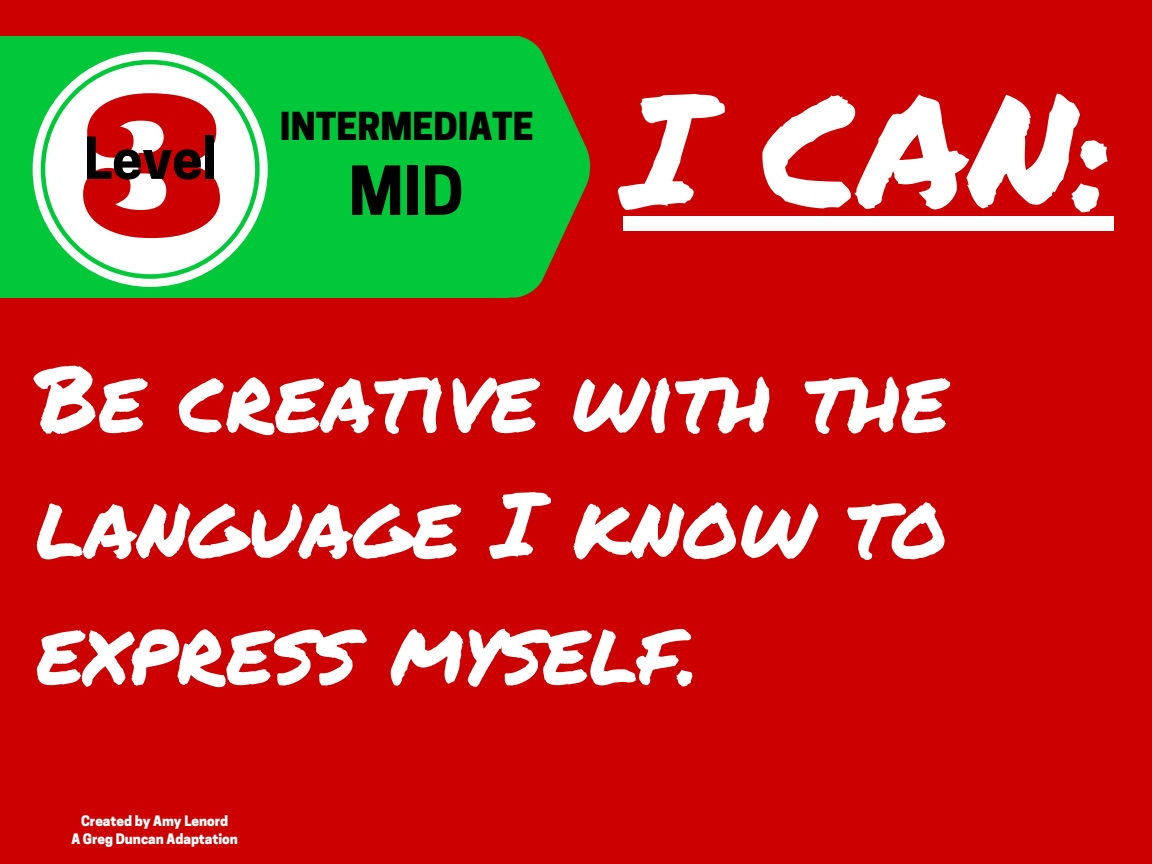
<style>
.page{position:relative;width:1152px;height:864px;background:#c00}
.page>*{position:absolute;margin:0;border:0;box-sizing:border-box;transform-origin:0 0}
.t1{font:156.9px "Permanent Marker";color:#fff}
.t2{font:90.6px/126px "Permanent Marker";color:#fff;text-align:justify}
.t3{font:700 63.45px "Cooper Hewitt";color:#000}
.t4{font:700 54.3px "Cooper Hewitt";color:#000}
.t5{font:800 36.3px "Cooper Hewitt";color:#000}
.t6{font:800 13.65px/18px "Cooper Hewitt";color:#fff;text-align:center}
</style>
<div class="page">
<div style="left:0;top:37px;width:508px;height:261px;background:#00c839"></div>
<svg style="left:508px;top:37px;width:82px;height:261px"></svg>
<div style="left:623px;top:216px;width:81px;height:15px;background:#fff"></div>
<div style="left:704px;top:216px;width:58px;height:15px;background:#fff"></div>
<div style="left:762px;top:216px;width:96px;height:15px;background:#fff"></div>
<div style="left:858px;top:216px;width:111px;height:15px;background:#fff"></div>
<div style="left:969px;top:216px;width:107px;height:15px;background:#fff"></div>
<div style="left:1076px;top:216px;width:38px;height:15px;background:#fff"></div>
<svg style="left:33px;top:52px;width:235px;height:235px;fill:#fff"></svg>
<svg style="left:83px;top:93px;width:137px;height:145px;background:#dc5151"></svg>
<p class="t4" style="left:84px;top:138px;width:134px">Level</p>
<p class="t5" style="left:280px;top:112px;width:255px">INTERMEDIATE</p>
<p class="t3" style="left:349px;top:167px;width:117px">MID</p>
<h1 class="t1" style="left:623px;top:34px;width:492px">I CAN:</h1>
<p class="t2" style="left:36px;top:333px;width:913px">Be creative with the language I know to express myself.</p>
<p class="t6" style="left:71px;top:813px;width:168px">Created by Amy Lenord<br>A Greg Duncan Adaptation</p>
</div>
